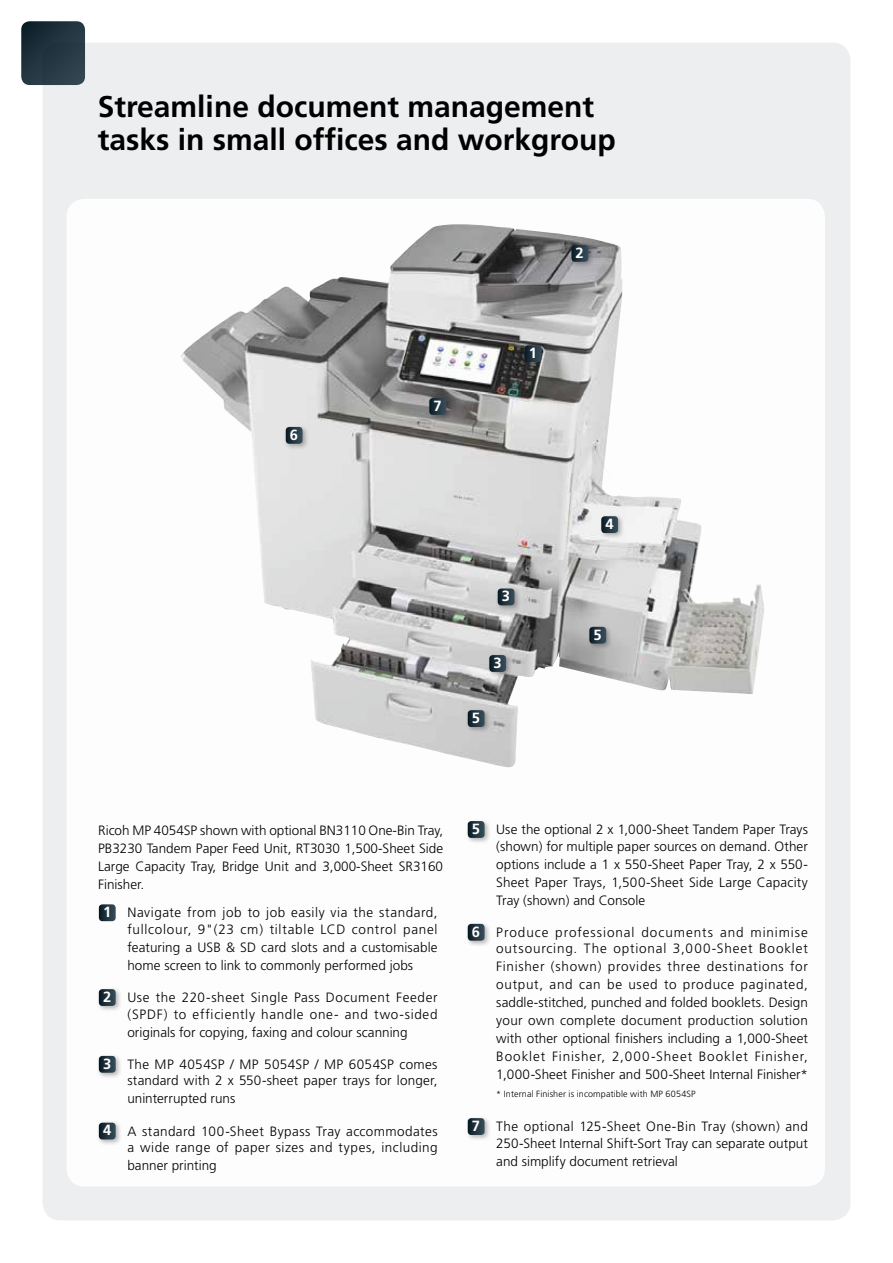
<style>
.page{position:relative;width:893px;height:1263px;background:#fff}
.page>*{position:absolute;margin:0;border:0;box-sizing:border-box;transform-origin:0 0}
.t1{font:700 30px/33px "Frutiger";color:#000}
.t2{font:700 14.7px "Frutiger";color:#fff}
.t3{font:300 13.5px/18px "Frutiger";letter-spacing:.01em;color:#000;text-align:right}
.t4{font:300 13.5px/16.4px "Frutiger";letter-spacing:.045em;color:#000;text-align:right}
.t5{font:300 13.5px/16.4px "Frutiger";letter-spacing:.05em;color:#000;text-align:right}
.t6{font:300 13.5px/16.4px "Frutiger";letter-spacing:.035em;color:#000;text-align:right}
.t7{font:300 13.5px/16.4px "Frutiger";letter-spacing:.065em;color:#000;text-align:right}
.t8{font:300 9px "Frutiger";letter-spacing:.015em;color:#000}
.s1{font-weight:700;font-size:14.7px;color:#fff}
</style>
<div class="page">
<div style="left:43px;top:43px;width:807px;height:1177px;background:#edeeef;border-radius:18px"></div>
<svg style="left:21px;top:21px;width:64px;height:64px;background:#243641"></svg>
<div style="left:67px;top:199px;width:758px;height:987px;background:#fff;border-radius:18px"></div>
<img style="left:181px;top:224px;width:583px;height:544px">
<svg style="left:99px;top:904px;width:17px;height:17px"></svg>
<div style="left:96px;top:987px;width:26px;height:25px;background:#000;opacity:.29"></div>
<svg style="left:99px;top:989px;width:17px;height:17px"></svg>
<div style="left:96px;top:1053px;width:26px;height:26px;background:#000;opacity:.29"></div>
<svg style="left:99px;top:1056px;width:17px;height:17px"></svg>
<div style="left:96px;top:1120px;width:26px;height:26px;background:#000;opacity:.29"></div>
<svg style="left:99px;top:1123px;width:17px;height:16px"></svg>
<div style="left:465px;top:819px;width:26px;height:25px;background:#000;opacity:.29"></div>
<svg style="left:468px;top:821px;width:17px;height:17px"></svg>
<div style="left:465px;top:921px;width:26px;height:26px;background:#000;opacity:.29"></div>
<svg style="left:468px;top:924px;width:17px;height:17px"></svg>
<div style="left:465px;top:1116px;width:26px;height:25px;background:#000;opacity:.29"></div>
<svg style="left:468px;top:1118px;width:17px;height:17px"></svg>
<svg style="left:525px;top:345px;width:17px;height:17px"></svg>
<div style="left:569px;top:242px;width:26px;height:26px;background:#000;opacity:.29"></div>
<svg style="left:571px;top:245px;width:17px;height:17px"></svg>
<div style="left:495px;top:586px;width:26px;height:26px;background:#000;opacity:.29"></div>
<svg style="left:498px;top:588px;width:16px;height:17px"></svg>
<div style="left:599px;top:514px;width:26px;height:26px;background:#000;opacity:.29"></div>
<svg style="left:601px;top:516px;width:17px;height:17px"></svg>
<div style="left:465px;top:708px;width:26px;height:26px;background:#000;opacity:.29"></div>
<svg style="left:468px;top:710px;width:17px;height:17px"></svg>
<div style="left:487px;top:653px;width:26px;height:25px;background:#000;opacity:.29"></div>
<svg style="left:489px;top:655px;width:17px;height:17px"></svg>
<div style="left:283px;top:424px;width:26px;height:26px;background:#000;opacity:.29"></div>
<svg style="left:286px;top:427px;width:17px;height:17px"></svg>
<div style="left:587px;top:624px;width:26px;height:26px;background:#000;opacity:.29"></div>
<svg style="left:589px;top:627px;width:17px;height:17px"></svg>
<div style="left:427px;top:396px;width:26px;height:25px;background:#000;opacity:.29"></div>
<svg style="left:429px;top:398px;width:17px;height:17px"></svg>
<h1 class="t1" style="left:98px;top:90px;width:519px">Streamline document management tasks in small offices and workgroup</h1>
<p class="t2" style="left:290px;top:426px;width:10px">6</p>
<p class="t2" style="left:433px;top:397px;width:10px">7</p>
<p class="t2" style="left:529px;top:344px;width:10px">1</p>
<p class="t2" style="left:576px;top:244px;width:10px">2</p>
<p class="t2" style="left:502px;top:588px;width:10px">3</p>
<p class="t2" style="left:493px;top:654px;width:10px">3</p>
<p class="t2" style="left:472px;top:709px;width:10px">5</p>
<p class="t2" style="left:605px;top:515px;width:10px">4</p>
<p class="t2" style="left:593px;top:626px;width:10px">5</p>
<p class="t3" style="left:98px;top:822px;width:346px;text-align:justify">Ricoh MP 4054SP shown with optional BN3110 One-Bin Tray, PB3230 Tandem Paper Feed Unit, RT3030 1,500-Sheet Side Large Capacity Tray, Bridge Unit and 3,000-Sheet SR3160<br>Finisher.</p>
<p class="t4" style="left:103px;top:905px;width:336px"><span class="s1">1</span> Navigate from job to job easily via the standard, fullcolour, 9"(23 cm) tiltable LCD control panel</p>
<p class="t3" style="left:127px;top:938px;width:312px;text-align:left">featuring a USB &amp; SD card slots and a customisable home screen to link to commonly performed jobs</p>
<p class="t5" style="left:103px;top:989px;width:336px"><span class="s1">2</span> Use the 220-sheet Single Pass Document Feeder (SPDF) to efficiently handle one- and two-sided</p>
<p class="t3" style="left:127px;top:1023px;width:282px">originals for copying, faxing and colour scanning</p>
<p class="t3" style="left:103px;top:1056px;width:336px;line-height:16.4px"><span class="s1">3</span> The MP 4054SP / MP 5054SP / MP 6054SP comes standard with 2 x 550-sheet paper trays for longer,</p>
<p class="t3" style="left:127px;top:1090px;width:109px">uninterrupted runs</p>
<p class="t6" style="left:103px;top:1123px;width:336px"><span class="s1">4</span> A standard 100-Sheet Bypass Tray accommodates a wide range of paper sizes and types, including</p>
<p class="t3" style="left:127px;top:1157px;width:91px">banner printing</p>
<p class="t3" style="left:472px;top:821px;width:338px;line-height:16.4px"><span class="s1">5</span> Use the optional 2 x 1,000-Sheet Tandem Paper Trays (shown) for multiple paper sources on demand. Other</p>
<p class="t3" style="left:496px;top:855px;width:313px;text-align:justify">options include a 1 x 550-Sheet Paper Tray, 2 x 550- Sheet Paper Trays, 1,500-Sheet Side Large Capacity Tray (shown) and Console</p>
<p class="t7" style="left:472px;top:924px;width:338px"><span class="s1">6</span> Produce professional documents and minimise outsourcing. The optional 3,000-Sheet Booklet</p>
<p class="t3" style="left:496px;top:958px;width:313px;text-align:justify">Finisher (shown) provides three destinations for output, and can be used to produce paginated, saddle-stitched, punched and folded booklets. Design your own complete document production solution with other optional finishers including a 1,000-Sheet Booklet Finisher, 2,000-Sheet Booklet Finisher, 1,000-Sheet Finisher and 500-Sheet Internal Finisher*</p>
<p class="t8" style="left:496px;top:1088px;width:201px">* Internal Finisher is incompatible with MP 6054SP</p>
<p class="t3" style="left:472px;top:1118px;width:338px;line-height:16.4px"><span class="s1">7</span> The optional 125-Sheet One-Bin Tray (shown) and<br>250-Sheet Internal Shift-Sort Tray can separate output</p>
<p class="t3" style="left:496px;top:1152px;width:183px">and simplify document retrieval</p>
</div>
